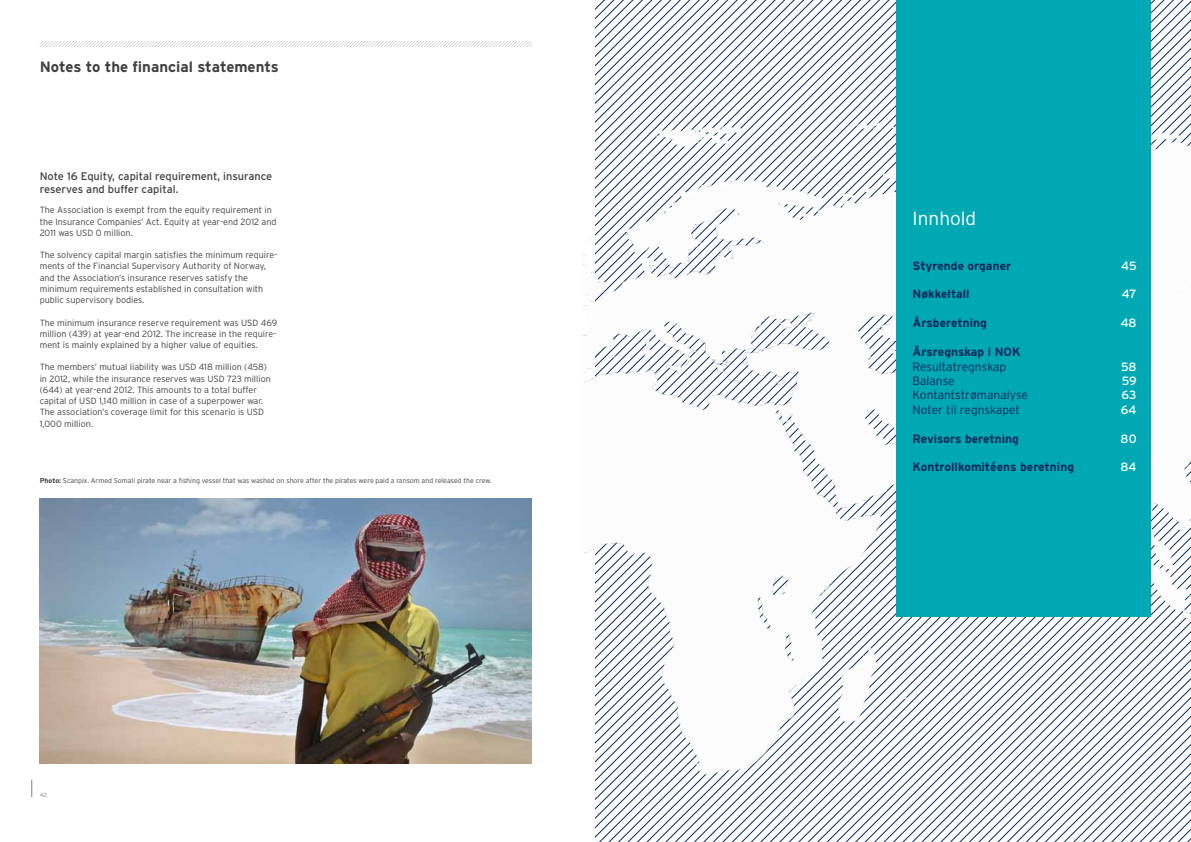
<style>
.page{position:relative;width:1191px;height:842px;background:#fff}
.page>*{position:absolute;margin:0;border:0;box-sizing:border-box;transform-origin:0 0}
.t1{font:300 19px "Interstate";color:#fff}
.t2{font:700 15px "Interstate";color:#414042}
.t3{font:700 12px "Interstate";color:#06295a}
.t4{font:300 12px/14.4px "Interstate";color:#06295a}
.t5{font:12px/14.4px "Interstate";letter-spacing:-.01em;color:#fff;text-align:justify}
.t6{font:11px/13.2px "Interstate";color:#414042}
.t7{font:300 9px/11.2px "Interstate";color:#414042}
.t8{font:300 7px "Interstate";color:#414042}
.t9{font:300 6px "Interstate";color:#808285}
.s1{font-weight:700}
</style>
<div class="page">
<svg style="left:40px;top:42px;width:492px;height:5px"></svg>
<img style="left:40px;top:499px;width:492px;height:264px">
<img style="left:583px;top:89px;width:608px;height:753px">
<div style="left:896px;top:0;width:254px;height:616px;background:#00a8b3"></div>
<svg style="left:31px;top:779px;width:1px;height:18px"></svg>
<h2 class="t2" style="left:40px;top:58px;width:241px">Notes to the financial statements</h2>
<p class="t6" style="left:40px;top:169px;width:234px">Note 16 Equity, capital requirement, insurance reserves and buffer capital.</p>
<p class="t7" style="left:40px;top:204px;width:238px">The Association is exempt from the equity requirement in the Insurance Companies’ Act. Equity at year-end 2012 and<br>2011 was USD 0 million.</p>
<p class="t7" style="left:40px;top:249px;width:239px">The solvency capital margin satisfies the minimum require&shy;ments of the Financial Supervisory Authority of Norway, and the Association’s insurance reserves satisfy the minimum requirements established in consultation with public supervisory bodies.</p>
<p class="t7" style="left:40px;top:317px;width:239px;text-align:justify">The minimum insurance reserve requirement was USD 469 million (439) at year-end 2012. The increase in the require&shy;ment is mainly explained by a higher value of equities.</p>
<p class="t7" style="left:40px;top:362px;width:233px">The members’ mutual liability was USD 418 million (458) in 2012, while the insurance reserves was USD 723 million (644) at year-end 2012. This amounts to a total buffer capital of USD 1,140 million in case of a superpower war.<br>The association’s coverage limit for this scenario is USD 1,000 million.</p>
<p class="t8" style="left:40px;top:476px;width:453px"><span class="s1">Photo:</span> Scanpix. Armed Somali pirate near a fishing vessel that was washed on shore after the pirates were paid a ransom and released the crew.</p>
<p class="t9" style="left:40px;top:792px;width:9px">42</p>
<h1 class="t1" style="left:912px;top:208px;width:65px">Innhold</h1>
<h3 class="t3" style="left:912px;top:259px;width:100px">Styrende organer</h3>
<h3 class="t3" style="left:912px;top:288px;width:58px">Nøkkeltall</h3>
<h3 class="t3" style="left:912px;top:316px;width:76px">Årsberetning</h3>
<h3 class="t3" style="left:912px;top:345px;width:110px">Årsregnskap i NOK</h3>
<h3 class="t4" style="left:912px;top:359px;width:117px">Resultatregnskap<br>Balanse<br>Kontantstrømanalyse<br>Noter til regnskapet</h3>
<h3 class="t3" style="left:912px;top:432px;width:108px">Revisors beretning</h3>
<h3 class="t3" style="left:912px;top:460px;width:163px">Kontrollkomitéens beretning</h3>
<h3 class="t5" style="left:1121px;top:258px;width:17px">45</h3>
<h3 class="t5" style="left:1121px;top:287px;width:16px">47</h3>
<h3 class="t5" style="left:1120px;top:316px;width:17px">48</h3>
<h3 class="t5" style="left:1121px;top:359px;width:17px">58<br>59<br>63<br>64</h3>
<h3 class="t5" style="left:1120px;top:431px;width:17px">80</h3>
<h3 class="t5" style="left:1120px;top:460px;width:18px">84</h3>
</div>
